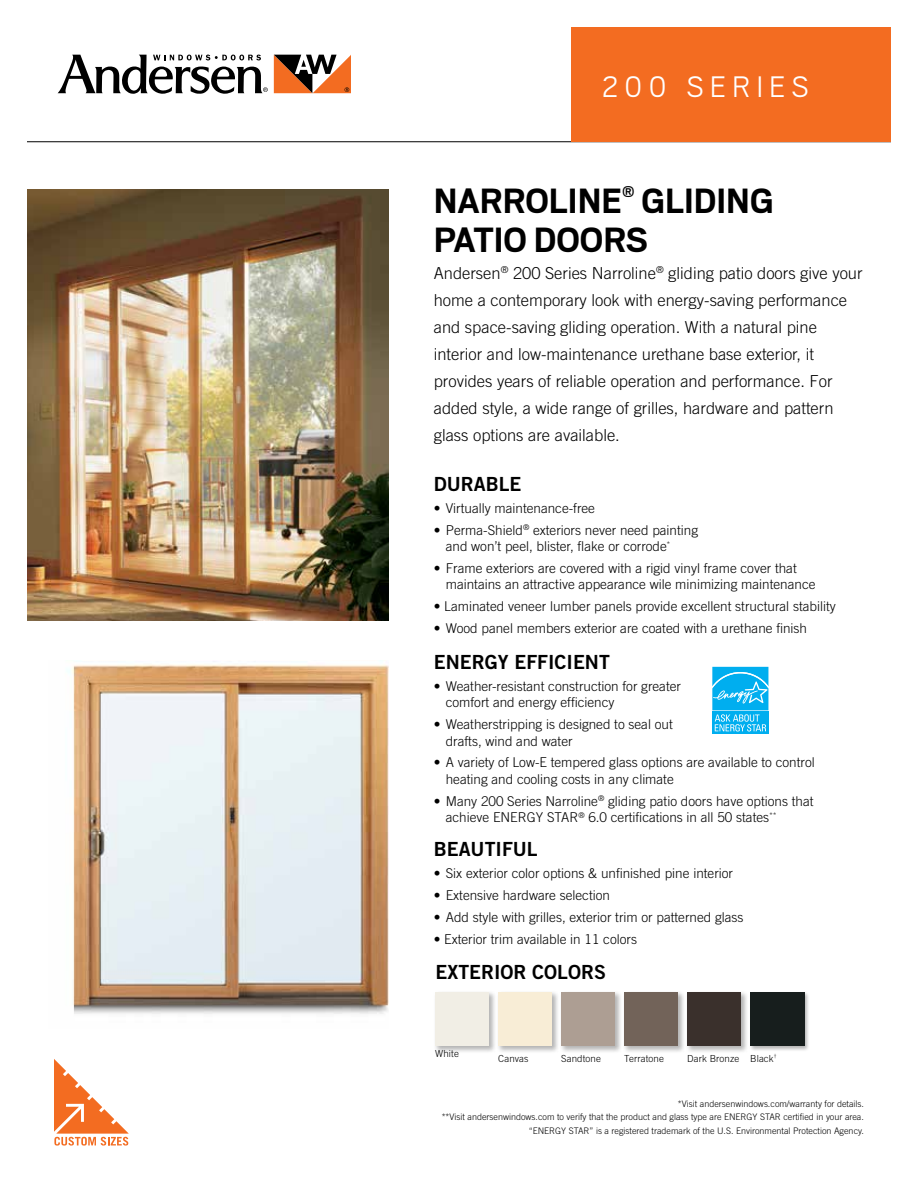
<style>
.page{position:relative;width:918px;height:1188px;background:#fff}
.page>*{position:absolute;margin:0;border:0;box-sizing:border-box;transform-origin:0 0}
.t1{font:700 39px/39px "Scout";color:#000}
.t2{font:300 33px "Scout";letter-spacing:.18em;color:#fff}
.t3{font:19.5px "Trade Gothic LT Std Bd 2";color:#000}
.t4{font:700 17.55px "Scout";color:#000}
.t5{font:300 16.5px/27px "Trade Gothic LT Std";color:#000}
.t6{font:300 13.5px/16.5px "Trade Gothic LT Std";color:#000}
.t7{font:300 9.75px "Trade Gothic LT Std";letter-spacing:.01em;color:#000}
.t8{font:300 9px/13.8px "Trade Gothic LT Std";color:#000;text-align:right}
</style>
<div class="page">
<img style="left:67px;top:661px;width:322px;height:353px">
<svg style="left:57px;top:55px;width:211px;height:39px"></svg>
<svg style="left:274px;top:55px;width:77px;height:38px"></svg>
<img style="left:27px;top:189px;width:362px;height:432px">
<hr style="left:27px;top:141px;width:864px;height:1px;background:#000">
<div style="left:572px;top:27px;width:319px;height:115px;background:#f36c21"></div>
<svg style="left:54px;top:1059px;width:75px;height:87px"></svg>
<div style="left:559px;top:990px;width:64px;height:64px;background:#000;opacity:.3"></div>
<div style="left:561px;top:992px;width:54px;height:54px;background:#ad9e93"></div>
<div style="left:685px;top:990px;width:64px;height:64px;background:#000;opacity:.3"></div>
<div style="left:687px;top:992px;width:54px;height:54px;background:#3a302c"></div>
<div style="left:496px;top:990px;width:64px;height:64px;background:#000;opacity:.3"></div>
<div style="left:498px;top:992px;width:54px;height:54px;background:#f8edd6"></div>
<div style="left:433px;top:990px;width:64px;height:64px;background:#000;opacity:.3"></div>
<div style="left:435px;top:992px;width:54px;height:54px;background:#f1eee5"></div>
<div style="left:622px;top:990px;width:64px;height:64px;background:#000;opacity:.3"></div>
<div style="left:624px;top:992px;width:54px;height:54px;background:#726359"></div>
<div style="left:749px;top:991px;width:61px;height:61px;background:#000;opacity:.3"></div>
<div style="left:750px;top:992px;width:54px;height:54px;background:#171e1d"></div>
<svg style="left:712px;top:666px;width:57px;height:68px;background:#2dbcf1"></svg>
<h2 class="t2" style="left:602px;top:65px;width:209px">200 SERIES</h2>
<h1 class="t1" style="left:434px;top:180px;width:190px">NARROLINE</h1>
<p class="t4" style="left:622px;top:180px;width:14px">®</p>
<h1 class="t1" style="left:434px;top:180px;width:341px;text-indent:208px">GLIDING<br>PATIO DOORS</h1>
<p class="t5" style="left:434px;top:259px;width:430px">Andersen<sup>®</sup> 200 Series Narroline<sup>®</sup> gliding patio doors give your home a contemporary look with energy-saving performance and space-saving gliding operation. With a natural pine interior and low-maintenance urethane base exterior, it provides years of reliable operation and performance. For added style, a wide range of grilles, hardware and pattern glass options are available.</p>
<h3 class="t3" style="left:434px;top:472px;width:89px">DURABLE</h3>
<p class="t6" style="left:434px;top:499px;width:163px">• Virtually maintenance-free</p>
<p class="t6" style="left:446px;top:521px;width:254px;text-indent:-12px">• Perma-Shield<sup>®</sup> exteriors never need painting and won’t peel, blister, flake or corrode<sup>*</sup></p>
<p class="t6" style="left:446px;top:560px;width:371px;text-indent:-12px">• Frame exteriors are covered with a rigid vinyl frame cover that maintains an attractive appearance wile minimizing maintenance</p>
<p class="t6" style="left:434px;top:598px;width:404px">• Laminated veneer lumber panels provide excellent structural stability</p>
<p class="t6" style="left:434px;top:620px;width:375px">• Wood panel members exterior are coated with a urethane finish</p>
<h3 class="t3" style="left:434px;top:650px;width:178px">ENERGY EFFICIENT</h3>
<p class="t6" style="left:446px;top:677px;width:237px;text-indent:-12px">• Weather-resistant construction for greater comfort and energy efficiency</p>
<p class="t6" style="left:446px;top:716px;width:229px;text-indent:-12px">• Weatherstripping is designed to seal out drafts, wind and water</p>
<p class="t6" style="left:446px;top:754px;width:371px;text-indent:-12px">• A variety of Low-E tempered glass options are available to control heating and cooling costs in any climate</p>
<p class="t6" style="left:446px;top:793px;width:369px;text-indent:-12px">• Many 200 Series Narroline<sup>®</sup> gliding patio doors have options that achieve ENERGY STAR<sup>®</sup> 6.0 certifications in all 50 states<sup>**</sup></p>
<h3 class="t3" style="left:434px;top:837px;width:106px">BEAUTIFUL</h3>
<p class="t6" style="left:434px;top:865px;width:301px">• Six exterior color options &amp; unfinished pine interior</p>
<p class="t6" style="left:434px;top:887px;width:178px">• Extensive hardware selection</p>
<p class="t6" style="left:434px;top:909px;width:311px">• Add style with grilles, exterior trim or patterned glass</p>
<p class="t6" style="left:434px;top:930px;width:205px">• Exterior trim available in 11 colors</p>
<h3 class="t3" style="left:436px;top:960px;width:172px">EXTERIOR COLORS</h3>
<p class="t7" style="left:435px;top:1048px;width:25px">White</p>
<p class="t7" style="left:498px;top:1052px;width:32px">Canvas</p>
<p class="t7" style="left:561px;top:1052px;width:41px">Sandtone</p>
<p class="t7" style="left:687px;top:1052px;width:91px">Dark Bronze Black<sup>†</sup></p>
<p class="t7" style="left:624px;top:1052px;width:41px">Terratone</p>
<p class="t8" style="left:441px;top:1096px;width:424px">*Visit andersenwindows.com/warranty for details.<br>**Visit andersenwindows.com to verify that the product and glass type are ENERGY STAR certified in your area. “ENERGY STAR” is a registered trademark of the U.S. Environmental Protection Agency.</p>
</div>
